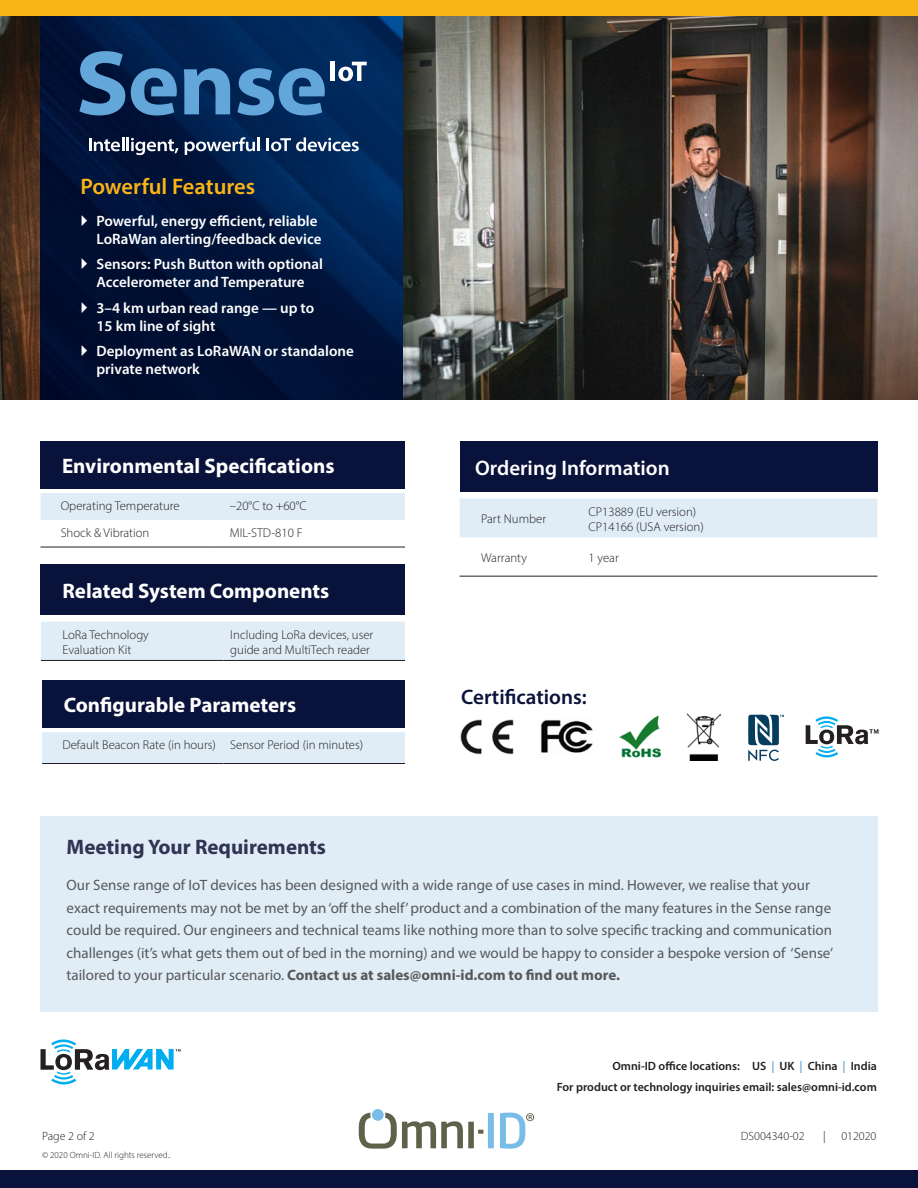
<style>
.page{position:relative;width:918px;height:1188px;background:#fff}
.page>*{position:absolute;margin:0;border:0;box-sizing:border-box;transform-origin:0 0}
._01_Heading{font:600 22.5px "Myriad Pro";color:#fbb416}
.Table_Body{font:700 21px "Myriad Pro";color:#fff}
._01_Heading-2{font:700 21px "Myriad Pro";color:#303352}
.Table_Column_Head{font:600 21px "Myriad Pro";color:#fff}
._01_Heading-3{font:600 21px "Myriad Pro";color:#09123a}
._01_Heading-4{font:15px/22.5px "Myriad Pro";color:#57585a}
._03_Bullet{font:600 15px/18px "Myriad Pro";color:#fff}
.Table_Body-2{font:300 12.75px/15px "Myriad Pro";color:#231f20}
._03_Body{font:600 12px "Myriad Pro";color:#231f20}
.DocumentRev_Number{font:300 12px "Myriad Pro";color:#231f20}
.DocumentRev_Number-2{font:300 12px "Myriad Pro";color:#09123a}
.DocumentRev_Number-3{font:300 9px "Myriad Pro";color:#231f20}
.s1{font-weight:700}
.s2{color:#63a6d9}
</style>
<div class="page">
<div style="left:0;top:1170px;width:918px;height:18px;background:#09123a"></div>
<div style="left:40px;top:816px;width:838px;height:196px;background:#e0edf7"></div>
<img style="left:403px;top:15px;width:515px;height:385px">
<img style="left:0;top:15px;width:40px;height:385px">
<div style="left:460px;top:441px;width:417px;height:51px;background:#09123a"></div>
<div style="left:460px;top:499px;width:417px;height:38px;background:#e0edf7"></div>
<hr style="left:460px;top:576px;width:129px;height:1px;background:#231f20">
<hr style="left:589px;top:576px;width:288px;height:1px;background:#231f20">
<div style="left:41px;top:564px;width:364px;height:51px;background:#09123a"></div>
<div style="left:41px;top:622px;width:364px;height:38px;background:#e0edf7"></div>
<hr style="left:41px;top:660px;width:183px;height:1px;background:#231f20">
<hr style="left:224px;top:660px;width:181px;height:1px;background:#231f20">
<img style="left:40px;top:15px;width:363px;height:385px">
<svg style="left:89px;top:137px;width:89px;height:18px"></svg>
<svg style="left:185px;top:137px;width:70px;height:18px"></svg>
<hr style="left:257px;top:137px;width:3px;height:14px;background:#fff">
<svg style="left:267px;top:137px;width:92px;height:14px"></svg>
<svg style="left:131px;top:68px;width:46px;height:47px;background:#3e73a3"></svg>
<svg style="left:79px;top:51px;width:46px;height:64px;background:#396693"></svg>
<svg style="left:237px;top:68px;width:88px;height:47px;background:#3b73a6"></svg>
<svg style="left:184px;top:68px;width:46px;height:46px;background:#437caf"></svg>
<hr style="left:331px;top:62px;width:4px;height:19px;background:#fff">
<svg style="left:338px;top:62px;width:29px;height:19px"></svg>
<div style="left:0;top:0;width:918px;height:15px;background:#fbb416"></div>
<div style="left:42px;top:680px;width:363px;height:47px;background:#09123a"></div>
<div style="left:42px;top:732px;width:363px;height:31px;background:#e0edf7"></div>
<hr style="left:42px;top:763px;width:182px;height:1px;background:#231f20">
<hr style="left:224px;top:763px;width:181px;height:1px;background:#231f20">
<svg style="left:359px;top:1113px;width:104px;height:36px"></svg>
<div style="left:468px;top:1122px;width:6px;height:26px;background:#60614b"></div>
<svg style="left:478px;top:1130px;width:5px;height:4px"></svg>
<div style="left:488px;top:1113px;width:6px;height:35px;background:#78bde8"></div>
<div style="left:372px;top:1109px;width:12px;height:12px;background:#78bde8;border-radius:50%"></div>
<svg style="left:500px;top:1113px;width:34px;height:36px"></svg>
<svg style="left:40px;top:1040px;width:141px;height:45px"></svg>
<img style="left:460px;top:719px;width:54px;height:36px">
<img style="left:540px;top:720px;width:53px;height:33px">
<img style="left:619px;top:716px;width:42px;height:42px">
<img style="left:688px;top:714px;width:32px;height:46px">
<svg style="left:748px;top:715px;width:36px;height:46px"></svg>
<svg style="left:806px;top:716px;width:73px;height:41px"></svg>
<div style="left:40px;top:441px;width:365px;height:47px;background:#09123a"></div>
<div style="left:40px;top:493px;width:365px;height:27px;background:#e0edf7"></div>
<hr style="left:40px;top:547px;width:168px;height:1px;background:#231f20">
<hr style="left:208px;top:547px;width:197px;height:1px;background:#231f20">
<svg style="left:82px;top:215px;width:21px;height:12px"></svg>
<svg style="left:82px;top:258px;width:21px;height:12px"></svg>
<svg style="left:82px;top:302px;width:21px;height:12px"></svg>
<svg style="left:82px;top:345px;width:21px;height:12px"></svg>
<p class="_01_Heading" style="left:80px;top:172px;width:176px">Powerful Features</p>
<p class="_03_Bullet" style="left:97px;top:211px;width:226px">Powerful, energy efficient, reliable<br>LoRaWan alerting/feedback device</p>
<p class="_03_Bullet" style="left:97px;top:255px;width:228px">Sensors: Push Button with optional<br>Accelerometer and Temperature</p>
<p class="_03_Bullet" style="left:97px;top:298px;width:219px">3–4 km urban read range — up to<br>15 km line of sight</p>
<p class="_03_Bullet" style="left:97px;top:342px;width:259px">Deployment as LoRaWAN or standalone private network</p>
<p class="Table_Body" style="left:62px;top:452px;width:274px">Environmental Specifications</p>
<p class="Table_Body-2" style="left:61px;top:498px;width:120px">Operating Temperature</p>
<p class="Table_Body-2" style="left:230px;top:498px;width:79px">–20°C to +60°C</p>
<p class="Table_Body-2" style="left:61px;top:525px;width:90px">Shock &amp; Vibration</p>
<p class="Table_Body-2" style="left:230px;top:525px;width:74px">MIL-STD-810 F</p>
<p class="Table_Body" style="left:63px;top:577px;width:268px">Related System Components</p>
<p class="Table_Body-2" style="left:63px;top:627px;width:88px">LoRa Technology<br>Evaluation Kit</p>
<p class="Table_Body-2" style="left:230px;top:627px;width:145px">Including LoRa devices, user guide and MultiTech reader</p>
<p class="Table_Body" style="left:64px;top:691px;width:234px">Configurable Parameters</p>
<p class="Table_Body-2" style="left:62px;top:737px;width:155px">Default Beacon Rate (in hours)</p>
<p class="Table_Body-2" style="left:230px;top:737px;width:134px">Sensor Period (in minutes)</p>
<p class="Table_Column_Head" style="left:475px;top:454px;width:196px">Ordering Information</p>
<p class="Table_Body-2" style="left:481px;top:511px;width:66px">Part Number</p>
<p class="Table_Body-2" style="left:589px;top:504px;width:109px">CP13889 (EU version)</p>
<p class="Table_Body-2" style="left:589px;top:519px;width:117px">CP14166 (USA version)</p>
<p class="Table_Body-2" style="left:481px;top:550px;width:47px">Warranty</p>
<p class="Table_Body-2" style="left:589px;top:550px;width:32px">1 year</p>
<p class="_01_Heading-3" style="left:461px;top:684px;width:127px">Certifications:</p>
<p class="_01_Heading-2" style="left:67px;top:833px;width:261px">Meeting Your Requirements</p>
<p class="_01_Heading-4" style="left:67px;top:874px;width:768px">Our Sense range of IoT devices has been designed with a wide range of use cases in mind. However, we realise that your exact requirements may not be met by an ‘off the shelf’ product and a combination of the many features in the Sense range could be required. Our engineers and technical teams like nothing more than to solve specific tracking and communication challenges (it’s what gets them out of bed in the morning) and we would be happy to consider a bespoke version of ‘Sense’ tailored to your particular scenario. <span class="s1">Contact us at sales@omni-id.com to find out more.</span></p>
<p class="DocumentRev_Number" style="left:42px;top:1129px;width:54px">Page 2 of 2</p>
<p class="DocumentRev_Number-3" style="left:42px;top:1150px;width:130px">© 2020 Omni-ID. All rights reserved..</p>
<p class="_03_Body" style="left:612px;top:1058px;width:266px">Omni-ID office locations: US <span class="s2">|</span> UK <span class="s2">|</span> China <span class="s2">|</span> India</p>
<p class="_03_Body" style="left:557px;top:1080px;width:322px">For product or technology inquiries email: sales@omni-id.com</p>
<p class="DocumentRev_Number" style="left:741px;top:1129px;width:65px">DS004340-02</p>
<p class="DocumentRev_Number-2" style="left:823px;top:1129px;width:4px">|</p>
<p class="DocumentRev_Number" style="left:841px;top:1129px;width:37px">012020</p>
</div>
